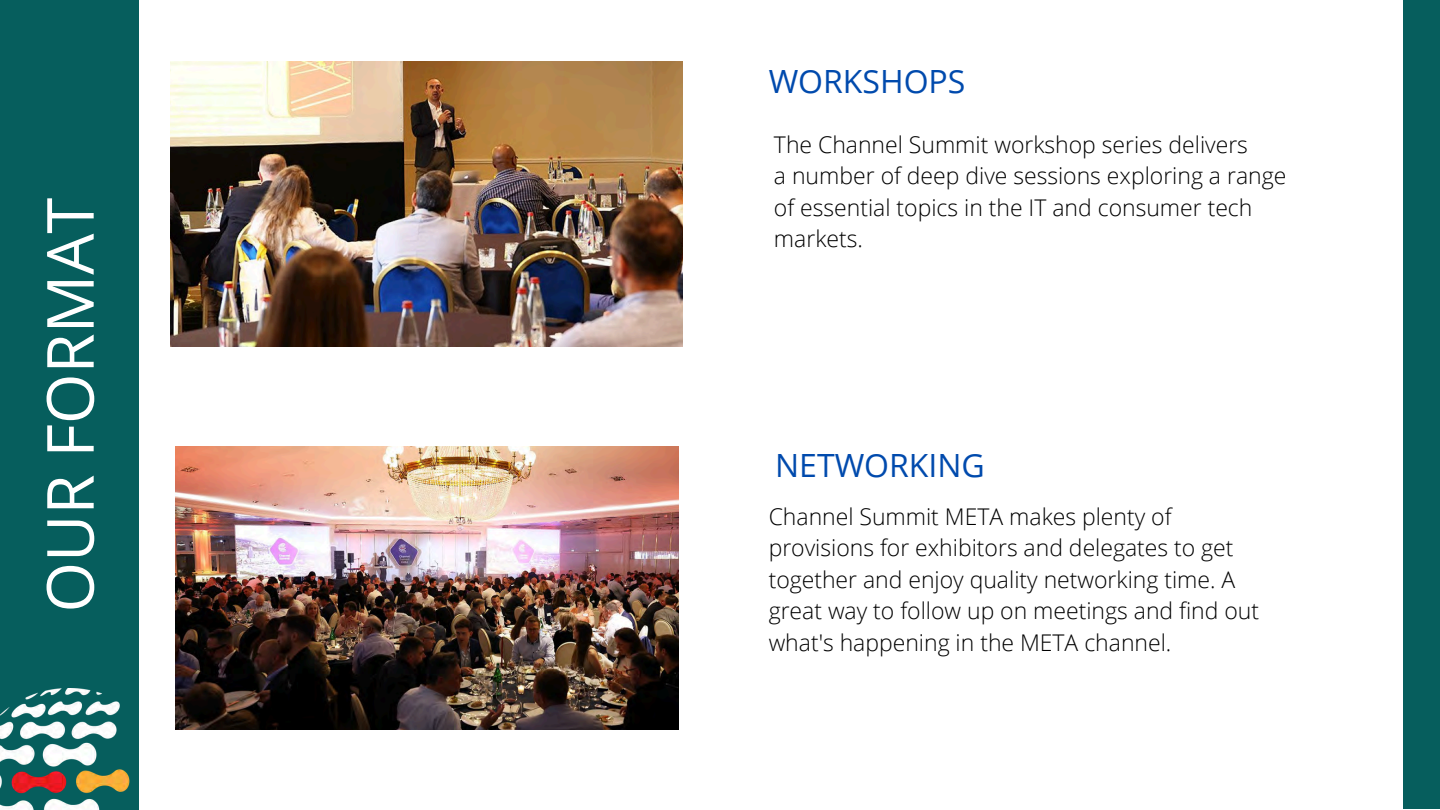
<style>
.page{position:relative;width:1440px;height:810px;background:#fff}
.page>*{position:absolute;margin:0;border:0;box-sizing:border-box;transform-origin:0 0}
.t1{font:65px "Open Sans";color:#fff}
.t2{font:32px "Open Sans";color:#004aad}
.t3{font:300 23px/31.5px "Open Sans";color:#000}
</style>
<div class="page">
<div style="left:0;top:0;width:139px;height:810px;background:#065e5d"></div>
<div style="left:1404px;top:0;width:36px;height:809px;background:#065e5d"></div>
<img style="left:0;top:688px;width:130px;height:122px">
<img style="left:171px;top:62px;width:512px;height:285px">
<img style="left:176px;top:446px;width:502px;height:283px">
<h1 class="t1" style="left:24px;top:613px;width:416px;rotate:-90deg">OUR FORMAT</h1>
<p class="t2" style="left:769px;top:58px;width:198px">WORKSHOPS</p>
<p class="t3" style="left:774px;top:128px;width:475px">The Channel Summit workshop series delivers</p>
<p class="t3" style="left:774px;top:159px;width:514px">a number of deep dive sessions exploring a range</p>
<h2 class="t3" style="left:774px;top:191px;width:480px">of essential topics in the IT and consumer tech</h2>
<p class="t3" style="left:774px;top:222px;width:90px">markets.</p>
<p class="t2" style="left:775px;top:443px;width:211px">NETWORKING</p>
<p class="t3" style="left:769px;top:500px;width:492px">Channel Summit META makes plenty of provisions for exhibitors and delegates to get together and enjoy quality networking time. A great way to follow up on meetings and find out what's happening in the META channel.</p>
</div>
